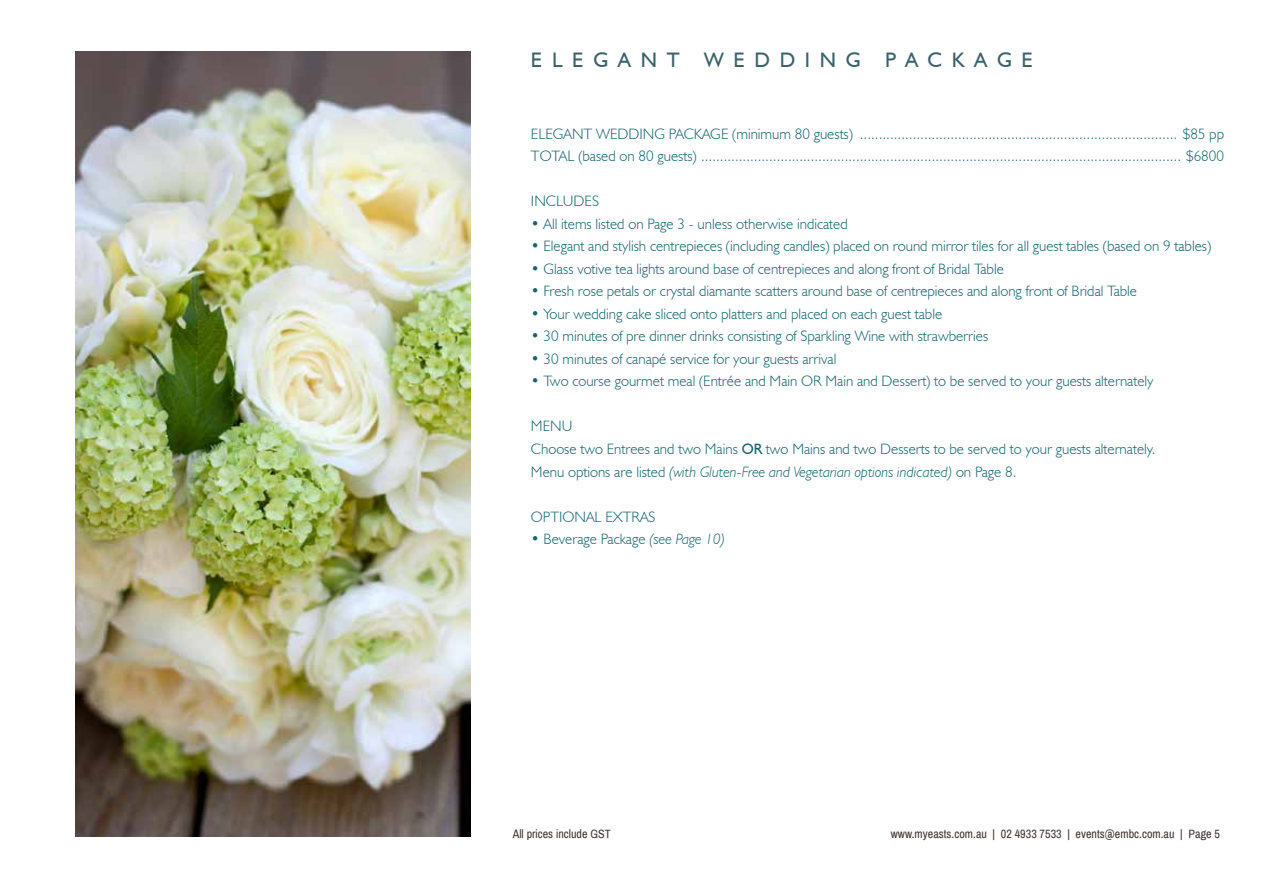
<style>
.page{position:relative;width:1263px;height:893px;background:#fff}
.page>*{position:absolute;margin:0;border:0;box-sizing:border-box;transform-origin:0 0}
.t1{font:21px "Humanist 521 BT";letter-spacing:.46em;color:#3b6269}
.t2{font:300 15px/22.5px "Humanist 521 BT";color:#18646e;text-align:right}
.t3{font:12px "Archivo Narrow";letter-spacing:.005em;color:#3e312f}
.s1{font-weight:400}
.s2{font-style:italic}
</style>
<div class="page">
<img style="left:75px;top:51px;width:395px;height:785px">
<h1 class="t1" style="left:531px;top:47px;width:196px">EL EG ANT WEDDIN</h1>
<h1 class="t1" style="left:846px;top:47px;width:189px">G PAC KAG E</h1>
<p class="t2" style="left:531px;top:122px;width:694px">E (minimum 80 guests) .................................................................................... $85 pp<br>TOTAL (based on 80 guests) ............................................................................................................................... $6800</p>
<p class="t2" style="left:531px;top:190px;width:42px">Includes</p>
<p class="t2" style="left:531px;top:212px;width:318px">• All items listed on Page 3 - unless otherwise indicated</p>
<p class="t2" style="left:531px;top:235px;width:682px">• Elegant and stylish centrepieces (including candles) placed on round mirror tiles for all guest tables (based on 9 tables)</p>
<p class="t2" style="left:531px;top:257px;width:474px">• Glass votive tea lights around base of centrepieces and along front of Bridal Table</p>
<p class="t2" style="left:531px;top:280px;width:608px">• Fresh rose petals or crystal diamante scatters around base of centrepieces and along front of Bridal Table</p>
<p class="t2" style="left:531px;top:302px;width:413px">• Your wedding cake sliced onto platters and placed on each guest table</p>
<p class="t2" style="left:531px;top:325px;width:459px">• 30 minutes of pre dinner drinks consisting of Sparkling Wine with strawberries</p>
<p class="t2" style="left:531px;top:347px;width:307px">• 30 minutes of canapé service for your guests arrival</p>
<p class="t2" style="left:531px;top:370px;width:624px">• Two course gourmet meal (Entrée and M ain OR M ain and Dessert) to be served to your guests alternately</p>
<p class="t2" style="left:531px;top:415px;width:626px;text-align:left">Menu<br>Choose two Entrees and two M ains <span class="s1">OR</span> two M ains and two Desserts to be served to your guests alternately.<br>Menu options are listed <span class="s2">(with Gluten-Free and Vegetarian options indicated)</span> on Page 8.</p>
<p class="t2" style="left:531px;top:505px;width:11px">Opt</p>
<p class="t2" style="left:559px;top:505px;width:96px">ional Ext ras</p>
<p class="t2" style="left:531px;top:527px;width:196px">• Beverage Package <span class="s2">(see Page 10)</span></p>
<p class="t2" style="left:531px;top:122px;width:33px">ELEGAN</p>
<p class="t2" style="left:584px;top:122px;width:65px">T WEDDING</p>
<p class="t2" style="left:669px;top:122px;width:35px">PACKAG</p>
<p class="t3" style="left:513px;top:827px;width:100px">All prices include GST</p>
<p class="t3" style="left:891px;top:827px;width:331px">www.myeasts.com.au | 02 4933 7533 | events@embc.com.au | Page 5</p>
</div>
